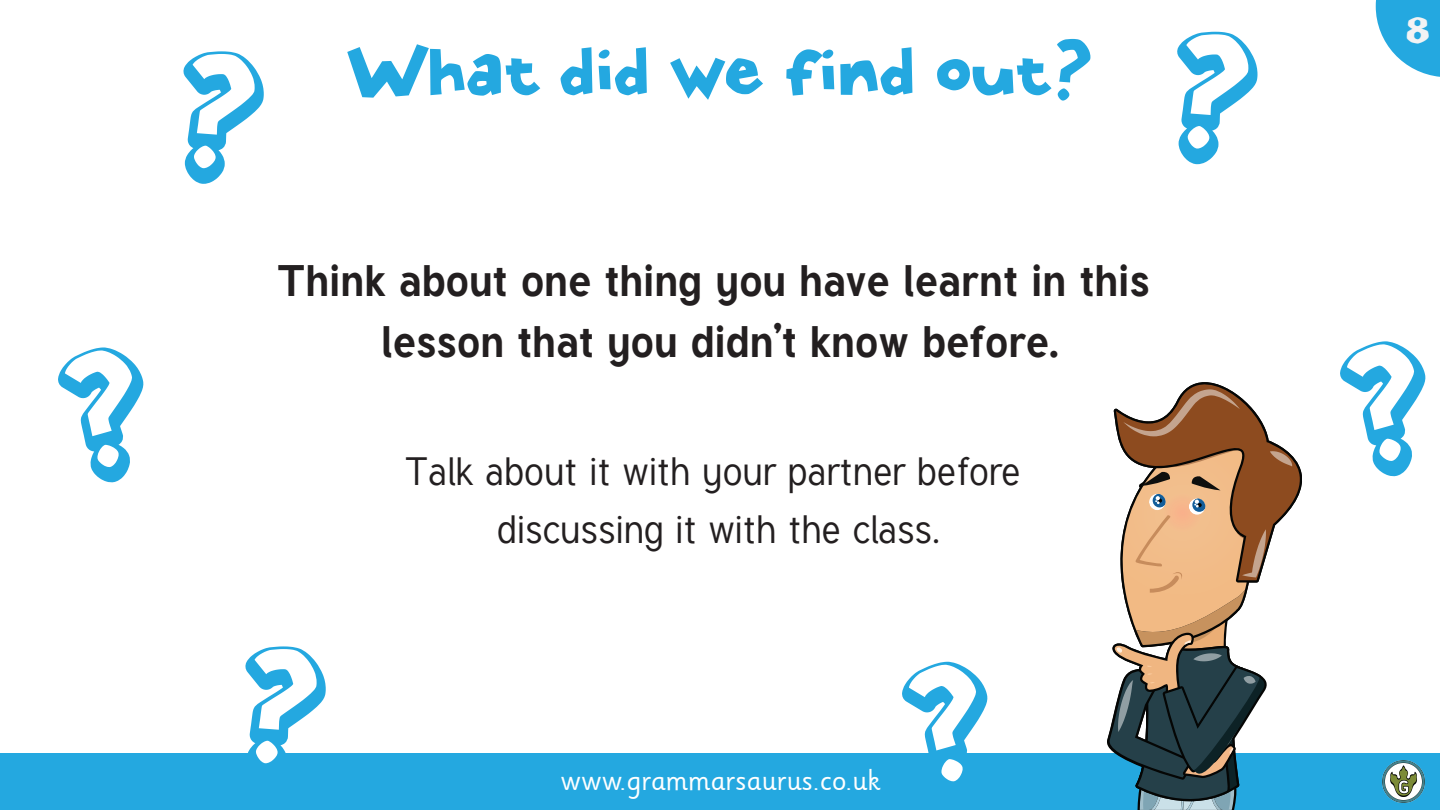
<style>
.page{position:relative;width:1440px;height:810px;background:#fff}
.page>*{position:absolute;margin:0;border:0;box-sizing:border-box;transform-origin:0 0}
.t1{font:67.5px "Stone Hinge";color:#24a8e0}
.t2{font:700 43.5px/61.5px "Tuffy";color:#231f20;text-align:center}
.t3{font:39px/58.5px "Tuffy";color:#231f20;text-align:center}
.t4{font:36px "Stone Hinge";color:#f2f3f4}
.t5{font:30px "Sassoon Infant Rg";color:#fff}
</style>
<div class="page">
<div style="left:0;top:753px;width:1440px;height:57px;background:#24a8e0"></div>
<img style="left:1383px;top:761px;width:42px;height:42px">
<svg style="left:1376px;top:0;width:64px;height:77px"></svg>
<svg style="left:183px;top:51px;width:81px;height:133px"></svg>
<svg style="left:1177px;top:32px;width:81px;height:132px"></svg>
<svg style="left:245px;top:646px;width:81px;height:118px"></svg>
<svg style="left:58px;top:347px;width:86px;height:136px"></svg>
<svg style="left:902px;top:662px;width:86px;height:120px"></svg>
<svg style="left:1340px;top:341px;width:86px;height:135px"></svg>
<svg style="left:1107px;top:382px;width:195px;height:428px"></svg>
<h1 class="t1" style="left:347px;top:24px;width:747px">What did we find out?</h1>
<p class="t2" style="left:277px;top:248px;width:875px">Think about one thing you have learnt in this lesson that you didn’t know before.</p>
<p class="t3" style="left:405px;top:441px;width:617px">Talk about it with your partner before discussing it with the class.</p>
<p class="t5" style="left:560px;top:764px;width:322px">www.grammarsaurus.co.uk</p>
<p class="t4" style="left:1405px;top:5px;width:27px">8</p>
<p class="t4" style="left:1408px;top:5px;width:17px">1</p>
</div>
